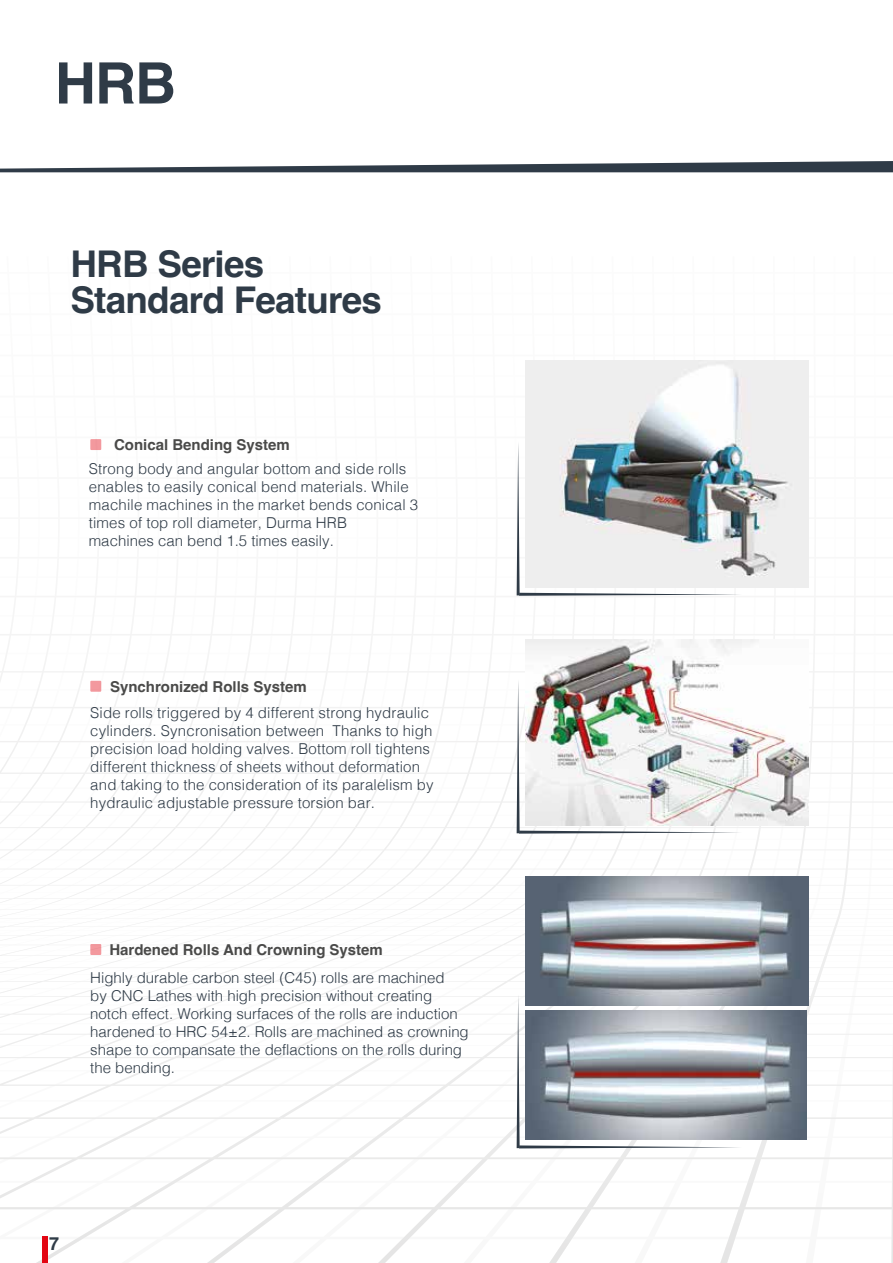
<style>
.page{position:relative;width:893px;height:1263px;background:#fff}
.page>*{position:absolute;margin:0;border:0;box-sizing:border-box;transform-origin:0 0}
.t1{font:700 57.15px "Helvetica";color:#2f3b47}
.t2{font:700 36.75px/35.2px "Helvetica";letter-spacing:-.02em;color:#2f3b47}
.t3{font:700 18px "Helvetica";color:#2f3b47}
.t4{font:300 15px/18px "Helvetica";letter-spacing:.01em;color:#2f3b47}
.t5{font:700 15px "Helvetica";color:#4a4a49}
</style>
<div class="page">
<div style="left:42px;top:1237px;width:6px;height:26px;background:#e30613"></div>
<svg style="left:0;top:161px;width:893px;height:11px"></svg>
<svg style="left:517px;top:444px;width:225px;height:152px"></svg>
<svg style="left:517px;top:682px;width:225px;height:152px"></svg>
<svg style="left:517px;top:996px;width:225px;height:152px"></svg>
<div style="left:90px;top:439px;width:11px;height:11px;background:#f3999e"></div>
<div style="left:90px;top:681px;width:11px;height:11px;background:#f3999e"></div>
<div style="left:90px;top:944px;width:11px;height:11px;background:#f3999e"></div>
<img style="left:525px;top:361px;width:283px;height:226px">
<img style="left:525px;top:639px;width:283px;height:187px">
<img style="left:525px;top:1010px;width:282px;height:129px">
<img style="left:525px;top:877px;width:283px;height:129px">
<h1 class="t1" style="left:55px;top:49px;width:123px">HRB</h1>
<h2 class="t2" style="left:70px;top:251px;width:313px">HRB Series<br>Standard Features</h2>
<p class="t5" style="left:114px;top:435px;width:177px">Conical Bending System</p>
<p class="t4" style="left:89px;top:458px;width:331px">Strong body and angular bottom and side rolls enables to easily conical bend materials. While machile machines in the market bends conical 3 times of top roll diameter, Durma HRB<br>machines can bend 1.5 times easily.</p>
<p class="t5" style="left:110px;top:677px;width:198px">Synchronized Rolls System</p>
<p class="t4" style="left:90px;top:702px;width:345px">Side rolls triggered by 4 different strong hydraulic cylinders. Syncronisation between Thanks to high precision load holding valves. Bottom roll tightens different thickness of sheets without deformation and taking to the consideration of its paralelism by hydraulic adjustable pressure torsion bar.</p>
<p class="t5" style="left:109px;top:940px;width:275px">Hardened Rolls And Crowning System</p>
<p class="t4" style="left:90px;top:967px;width:380px">Highly durable carbon steel (C45) rolls are machined<br>by CNC Lathes with high precision without creating notch effect. Working surfaces of the rolls are induction hardened to HRC 54±2. Rolls are machined as crowning shape to compansate the deflactions on the rolls during the bending.</p>
<p class="t3" style="left:49px;top:1232px;width:12px">7</p>
</div>
